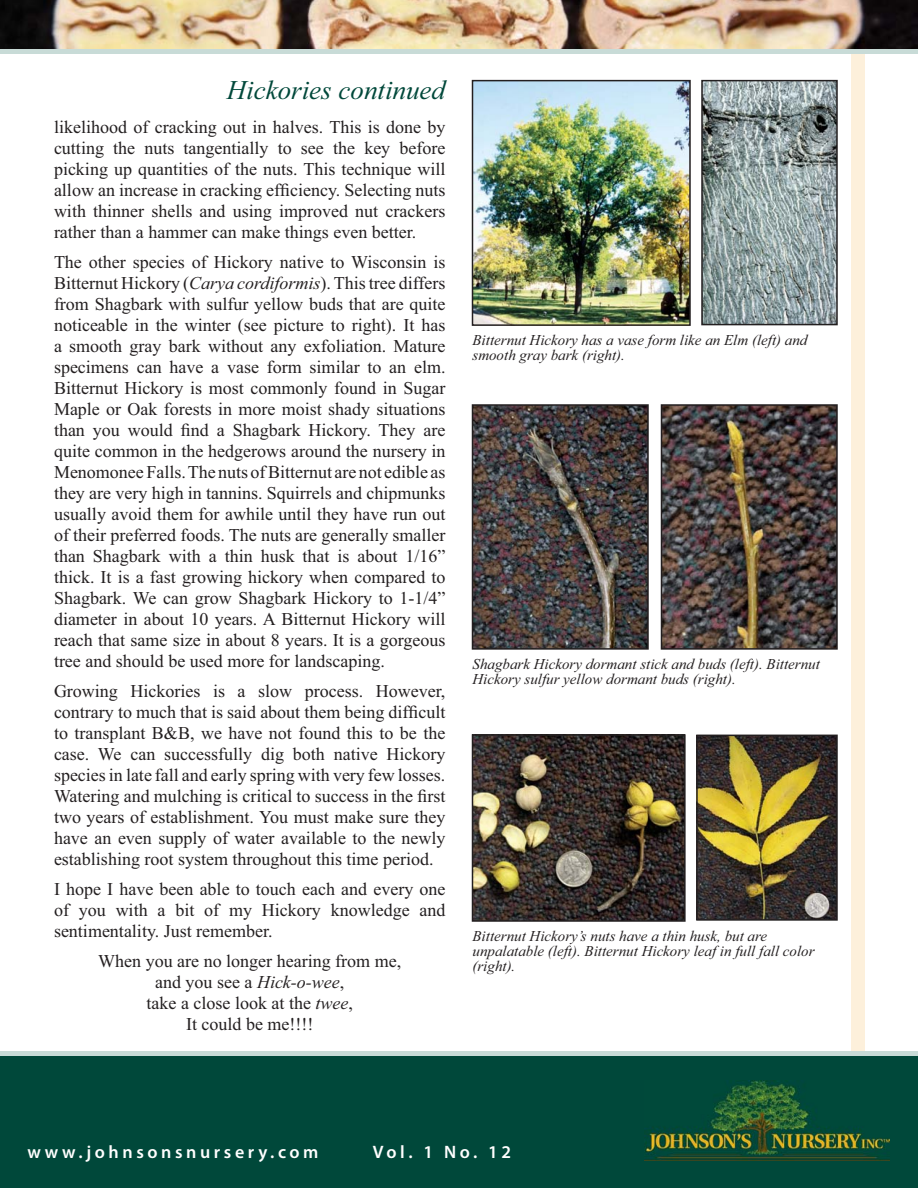
<style>
.page{position:relative;width:918px;height:1188px;background:#fff}
.page>*{position:absolute;margin:0;border:0;box-sizing:border-box;transform-origin:0 0}
.t1{font:italic 27px "Times New Roman";color:#00483a}
.t2{font:18px/21px "Times New Roman";color:#231f20;text-align:justify}
.t3{font:600 18px "Myriad Pro";letter-spacing:.2em;color:#fff}
.t4{font:italic 15px/15px "Times New Roman";color:#231f20}
.s1{font-style:italic}
</style>
<div class="page">
<div style="left:851px;top:0;width:14px;height:1188px;background:#fdf0db"></div>
<img style="left:0;top:0;width:918px;height:50px">
<div style="left:0;top:1053px;width:918px;height:135px;background:#00483a"></div>
<img style="left:645px;top:1080px;width:244px;height:81px">
<hr style="left:0;top:50px;width:918px;height:4px;background:#c8dbd7">
<hr style="left:0;top:1052px;width:918px;height:4px;background:#c8dbd7">
<img style="left:475px;top:407px;width:171px;height:240px">
<div style="left:472px;top:404px;width:177px;height:246px;border:2px solid #231f20"></div>
<img style="left:664px;top:407px;width:171px;height:240px">
<div style="left:661px;top:404px;width:177px;height:246px;border:2px solid #231f20"></div>
<img style="left:475px;top:83px;width:213px;height:240px">
<div style="left:472px;top:80px;width:219px;height:246px;border:2px solid #231f20"></div>
<img style="left:699px;top:738px;width:136px;height:180px">
<div style="left:696px;top:735px;width:142px;height:186px;border:2px solid #231f20"></div>
<img style="left:475px;top:737px;width:208px;height:182px">
<div style="left:472px;top:734px;width:214px;height:188px;border:2px solid #231f20"></div>
<img style="left:704px;top:83px;width:131px;height:239px">
<div style="left:701px;top:80px;width:137px;height:245px;border:2px solid #231f20"></div>
<h1 class="t1" style="left:227px;top:80px;width:220px">Hickories continued</h1>
<p class="t2" style="left:54px;top:118px;width:393px">likelihood of cracking out in halves. This is done by cutting the nuts tangentially to see the key before picking up quantities of the nuts. This technique will allow an increase in cracking efficiency. Selecting nuts with thinner shells and using improved nut crackers rather than a hammer can make things even better.</p>
<p class="t2" style="left:54px;top:253px;width:393px">The other species of Hickory native to Wisconsin is Bitternut Hickory (<span class="s1">Carya cordiformis</span>). This tree differs from Shagbark with sulfur yellow buds that are quite noticeable in the winter (see picture to right). It has a smooth gray bark without any exfoliation. Mature specimens can have a vase form similar to an elm.<br>Bitternut Hickory is most commonly found in Sugar Maple or Oak forests in more moist shady situations than you would find a Shagbark Hickory. They are quite common in the hedgerows around the nursery in Menomonee Falls. The nuts of Bitternut are not edible as they are very high in tannins. Squirrels and chipmunks usually avoid them for awhile until they have run out of their preferred foods. The nuts are generally smaller than Shagbark with a thin husk that is about 1/16” thick. It is a fast growing hickory when compared to Shagbark. We can grow Shagbark Hickory to 1-1/4” diameter in about 10 years. A Bitternut Hickory will reach that same size in about 8 years. It is a gorgeous tree and should be used more for landscaping.</p>
<p class="t2" style="left:54px;top:682px;width:393px">Growing Hickories is a slow process. However, contrary to much that is said about them being difficult to transplant B&amp;B, we have not found this to be the case. We can successfully dig both native Hickory species in late fall and early spring with very few losses.<br>Watering and mulching is critical to success in the first two years of establishment. You must make sure they have an even supply of water available to the newly establishing root system throughout this time period.</p>
<p class="t2" style="left:54px;top:880px;width:393px">I hope I have been able to touch each and every one of you with a bit of my Hickory knowledge and sentimentality. Just remember.</p>
<p class="t2" style="left:98px;top:952px;width:304px;text-align:center">When you are no longer hearing from me, and you see a <span class="s1">Hick-o-wee</span>,<br>take a close look at the <span class="s1">twee</span>,<br>It could be me!!!!</p>
<p class="t4" style="left:472px;top:334px;width:336px">Bitternut Hickory has a vase form like an Elm (left) and smooth gray bark (right).</p>
<p class="t4" style="left:472px;top:658px;width:349px">Shagbark Hickory dormant stick and buds (left). Bitternut<br>Hickory sulfur yellow dormant buds (right).</p>
<p class="t4" style="left:472px;top:930px;width:344px">Bitternut Hickory’s nuts have a thin husk, but are unpalatable (left). Bitternut Hickory leaf in full fall color (right).</p>
<p class="t3" style="left:27px;top:1141px;width:293px">www.johnsonsnursery.com</p>
<p class="t3" style="left:373px;top:1141px;width:140px">Vol. 1 No. 12</p>
</div>
